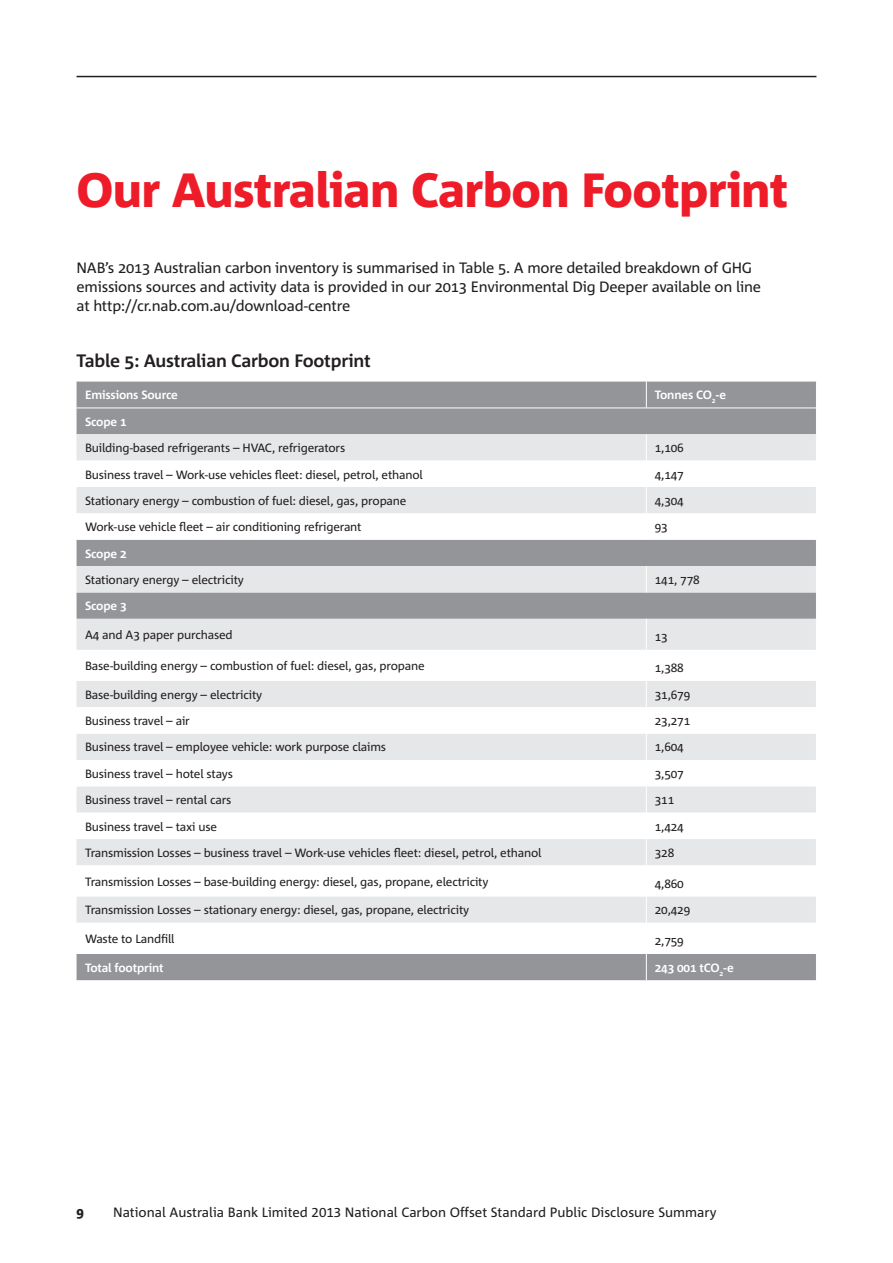
<style>
.page{position:relative;width:893px;height:1263px;background:#fff}
.page>*{position:absolute;margin:0;border:0;box-sizing:border-box;transform-origin:0 0}
.t1{font:800 48px "Corpid";letter-spacing:-.015em;color:#ee1c28}
.t2{font:700 18px "Corpid";letter-spacing:-.015em;color:#231f20}
.t3{font:15px/18.8px "Corpid";letter-spacing:-.015em;color:#231f20}
.t4{font:13.5px "Corpid";color:#231f20}
.t5{font:12px "Corpid";letter-spacing:-.015em;color:#231f20}
.t6{font:700 12px "Corpid";letter-spacing:-.015em;color:#fff}
.s1{font-family:"Corpid Caps"}
</style>
<div class="page">
<hr style="left:77px;top:76px;width:739px;height:1px;background:#231f20">
<div style="left:77px;top:382px;width:739px;height:598px;background:#939598"></div>
<div style="left:77px;top:434px;width:739px;height:27px;background:#e6e7e9"></div>
<svg style="left:77px;top:461px;width:739px;height:52px"></svg>
<svg style="left:77px;top:513px;width:739px;height:441px"></svg>
<hr style="left:77px;top:408px;width:569px;height:1px;background:#fff">
<hr style="left:646px;top:408px;width:170px;height:1px;background:#fff">
<svg style="left:646px;top:382px;width:1px;height:26px"></svg>
<svg style="left:646px;top:434px;width:1px;height:106px"></svg>
<svg style="left:646px;top:566px;width:1px;height:26px"></svg>
<hr style="left:646px;top:619px;width:1px;height:31px;background:#fff">
<hr style="left:646px;top:650px;width:1px;height:31px;background:#fff">
<svg style="left:646px;top:681px;width:1px;height:184px"></svg>
<hr style="left:646px;top:865px;width:1px;height:31px;background:#fff">
<svg style="left:646px;top:896px;width:1px;height:27px"></svg>
<hr style="left:646px;top:923px;width:1px;height:31px;background:#fff">
<svg style="left:646px;top:954px;width:1px;height:26px"></svg>
<h1 class="t1" style="left:77px;top:164px;width:713px">Our Australian Carbon Footprint</h1>
<p class="t3" style="left:77px;top:259px;width:686px">NAB’s 2013 Australian carbon inventory is summarised in Table 5. A more detailed breakdown of GHG emissions sources and activity data is provided in our 2013 Environmental Dig Deeper available on line at http://cr.nab.com.au/download-centre</p>
<h2 class="t2" style="left:77px;top:351px;width:296px">Table 5: Australian Carbon Footprint</h2>
<p class="t6" style="left:85px;top:389px;width:94px">Emissions Source</p>
<p class="t6" style="left:655px;top:389px;width:73px">Tonnes CO<sub>2</sub>-e</p>
<p class="t6" style="left:85px;top:415px;width:43px">Scope 1</p>
<p class="t5" style="left:85px;top:441px;width:262px">Building-based refrigerants – HVAC, refrigerators</p>
<p class="t5" style="left:655px;top:441px;width:30px">1,106</p>
<p class="t5" style="left:85px;top:468px;width:339px">Business travel – Work-use vehicles fleet: diesel, petrol, ethanol</p>
<p class="t5" style="left:655px;top:468px;width:30px">4,147</p>
<p class="t5" style="left:85px;top:494px;width:323px">Stationary energy – combustion of fuel: diesel, gas, propane</p>
<p class="t5" style="left:655px;top:494px;width:30px">4,304</p>
<p class="t5" style="left:85px;top:520px;width:278px">Work-use vehicle fleet – air conditioning refrigerant</p>
<p class="t5" style="left:655px;top:520px;width:15px">93</p>
<p class="t6" style="left:85px;top:547px;width:43px">Scope 2</p>
<p class="t5" style="left:85px;top:573px;width:160px">Stationary energy – electricity</p>
<p class="t5" style="left:655px;top:573px;width:46px">141, 778</p>
<p class="t6" style="left:85px;top:599px;width:43px">Scope 3</p>
<p class="t5" style="left:85px;top:628px;width:149px">A4 and A3 paper purchased</p>
<p class="t5" style="left:655px;top:630px;width:15px">13</p>
<p class="t5" style="left:85px;top:659px;width:341px">Base-building energy – combustion of fuel: diesel, gas, propane</p>
<p class="t5" style="left:655px;top:662px;width:30px">1,388</p>
<p class="t5" style="left:85px;top:688px;width:179px">Base-building energy – electricity</p>
<p class="t5" style="left:655px;top:688px;width:37px">31,679</p>
<p class="t5" style="left:85px;top:714px;width:106px">Business travel – air</p>
<p class="t5" style="left:655px;top:714px;width:37px">23,271</p>
<p class="t5" style="left:85px;top:741px;width:303px">Business travel – employee vehicle: work purpose claims</p>
<p class="t5" style="left:655px;top:741px;width:30px">1,604</p>
<p class="t5" style="left:85px;top:767px;width:149px">Business travel – hotel stays</p>
<p class="t5" style="left:655px;top:767px;width:30px">3,507</p>
<p class="t5" style="left:85px;top:793px;width:148px">Business travel – rental cars</p>
<p class="t5" style="left:655px;top:793px;width:21px">311</p>
<p class="t5" style="left:85px;top:820px;width:133px">Business travel – taxi use</p>
<p class="t5" style="left:655px;top:820px;width:30px">1,424</p>
<p class="t5" style="left:85px;top:846px;width:458px">Transmission Losses – business travel – Work-use vehicles fleet: diesel, petrol, ethanol</p>
<p class="t5" style="left:655px;top:846px;width:21px">328</p>
<p class="t5" style="left:85px;top:875px;width:405px">Transmission Losses – base-building energy: diesel, gas, propane, electricity</p>
<p class="t5" style="left:655px;top:877px;width:30px">4,860</p>
<p class="t5" style="left:85px;top:903px;width:386px">Transmission Losses – stationary energy: diesel, gas, propane, electricity</p>
<p class="t5" style="left:655px;top:903px;width:37px">20,429</p>
<p class="t5" style="left:85px;top:932px;width:91px">Waste to Landfill</p>
<p class="t5" style="left:655px;top:934px;width:30px">2,759</p>
<p class="t6" style="left:85px;top:961px;width:80px">Total footprint</p>
<p class="t6" style="left:655px;top:961px;width:81px">243 001 tCO<sub>2</sub>-e</p>
<p class="t4" style="left:113px;top:1205px;width:605px">National Australia Bank Limited <span class="s1">2013</span> National Carbon Offset Standard Public Disclosure Summary</p>
</div>
